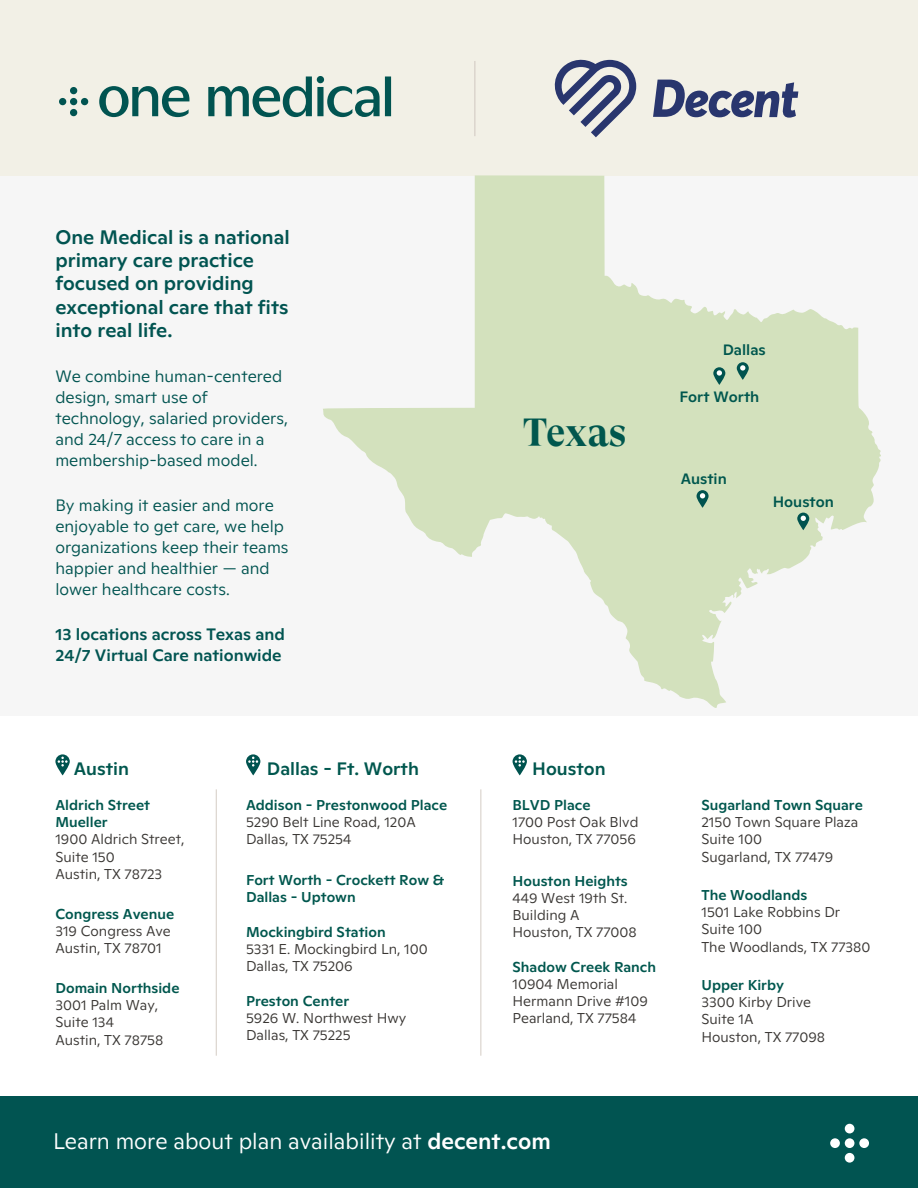
<style>
.page{position:relative;width:918px;height:1188px;background:#fff}
.page>*{position:absolute;margin:0;border:0;box-sizing:border-box;transform-origin:0 0}
.t1{font:700 39px "One GT Super Display";letter-spacing:-.015em;color:#00574e}
.t2{font:300 22.5px "Ginto Normal";color:#fff}
.t3{font:500 19.5px/23.4px "Ginto Normal";color:#015451}
.t4{font:500 18px "Ginto Normal";color:#00574e}
.t5{font:300 16.5px/21px "Ginto Normal";color:#015451}
.t6{font:500 16.5px/21px "Ginto Normal";color:#015451}
.t7{font:500 15px "Ginto Normal";color:#00574e}
.t8{font:300 14.25px/17.1px "Ginto Normal";color:#393633}
.t9{font:500 14.25px/17.1px "Ginto Normal";color:#00574e}
.s1{font-weight:500}
</style>
<div class="page">
<div style="left:0;top:0;width:918px;height:175px;background:#f2f0e6"></div>
<svg style="left:513px;top:754px;width:14px;height:21px"></svg>
<svg style="left:515px;top:757px;width:10px;height:10px"></svg>
<hr style="left:216px;top:789px;width:1px;height:267px;background:#d4ccc4">
<hr style="left:481px;top:789px;width:1px;height:267px;background:#d4ccc4">
<svg style="left:246px;top:754px;width:14px;height:21px"></svg>
<svg style="left:248px;top:757px;width:10px;height:10px"></svg>
<svg style="left:55px;top:754px;width:15px;height:21px"></svg>
<svg style="left:58px;top:757px;width:10px;height:10px"></svg>
<div style="left:0;top:176px;width:918px;height:539px;background:#f4f4f4"></div>
<svg style="left:59px;top:76px;width:332px;height:41px"></svg>
<svg style="left:554px;top:59px;width:82px;height:78px"></svg>
<svg style="left:653px;top:80px;width:145px;height:38px"></svg>
<svg style="left:322px;top:175px;width:559px;height:533px"></svg>
<div style="left:0;top:1097px;width:918px;height:91px;background:#015451"></div>
<div style="left:845px;top:1138px;width:9px;height:10px;background:#fff;border-radius:50%"></div>
<div style="left:845px;top:1124px;width:9px;height:9px;background:#fff;border-radius:50%"></div>
<div style="left:859px;top:1138px;width:10px;height:10px;background:#fff;border-radius:50%"></div>
<div style="left:845px;top:1153px;width:9px;height:10px;background:#fff;border-radius:50%"></div>
<div style="left:830px;top:1138px;width:10px;height:10px;background:#fff;border-radius:50%"></div>
<svg style="left:797px;top:513px;width:12px;height:17px"></svg>
<svg style="left:801px;top:516px;width:5px;height:5px"></svg>
<svg style="left:697px;top:490px;width:12px;height:18px"></svg>
<svg style="left:700px;top:493px;width:5px;height:5px"></svg>
<svg style="left:737px;top:362px;width:12px;height:18px"></svg>
<svg style="left:740px;top:365px;width:5px;height:6px"></svg>
<svg style="left:713px;top:367px;width:12px;height:18px"></svg>
<svg style="left:717px;top:370px;width:5px;height:6px"></svg>
<hr style="left:474px;top:61px;width:1px;height:75px;background:#d4ccc4">
<h3 class="t3" style="left:55px;top:224px;width:236px">One Medical is a national primary care practice focused on providing exceptional care that fits into real life.</h3>
<p class="t5" style="left:55px;top:365px;width:234px">We combine human-centered design, smart use of technology, salaried providers, and 24/7 access to care in a membership-based model.</p>
<p class="t5" style="left:55px;top:494px;width:235px">By making it easier and more enjoyable to get care, we help organizations keep their teams happier and healthier — and lower healthcare costs.</p>
<p class="t6" style="left:55px;top:623px;width:231px">13 locations across Texas and<br>24/7 Virtual Care nationwide</p>
<h1 class="t1" style="left:523px;top:411px;width:104px">Texas</h1>
<p class="t7" style="left:723px;top:339px;width:45px">Dallas</p>
<p class="t7" style="left:679px;top:386px;width:81px">Fort Worth</p>
<p class="t7" style="left:681px;top:468px;width:48px">Austin</p>
<p class="t7" style="left:773px;top:490px;width:63px">Houston</p>
<p class="t4" style="left:74px;top:755px;width:57px">Austin</p>
<p class="t9" style="left:55px;top:796px;width:96px">Aldrich Street<br>Mueller</p>
<p class="t8" style="left:55px;top:830px;width:131px">1900 Aldrich Street,<br>Suite 150<br>Austin, TX 78723</p>
<p class="t9" style="left:55px;top:904px;width:120px">Congress Avenue</p>
<p class="t8" style="left:55px;top:921px;width:117px">319 Congress Ave<br>Austin, TX 78701</p>
<p class="t9" style="left:55px;top:979px;width:126px">Domain Northside</p>
<p class="t8" style="left:55px;top:996px;width:109px">3001 Palm Way,<br>Suite 134<br>Austin, TX 78758</p>
<p class="t4" style="left:267px;top:755px;width:154px">Dallas - Ft. Worth</p>
<p class="t9" style="left:246px;top:796px;width:203px">Addison - Prestonwood Place</p>
<p class="t8" style="left:246px;top:813px;width:171px">5290 Belt Line Road, 120A<br>Dallas, TX 75254</p>
<p class="t9" style="left:246px;top:871px;width:200px">Fort Worth - Crockett Row &amp;<br>Dallas - Uptown</p>
<p class="t9" style="left:246px;top:922px;width:141px">Mockingbird Station</p>
<p class="t8" style="left:246px;top:940px;width:183px">5331 E. Mockingbird Ln, 100<br>Dallas, TX 75206</p>
<p class="t9" style="left:246px;top:991px;width:105px">Preston Center</p>
<p class="t8" style="left:246px;top:1009px;width:162px">5926 W. Northwest Hwy<br>Dallas, TX 75225</p>
<p class="t4" style="left:532px;top:755px;width:75px">Houston</p>
<p class="t9" style="left:513px;top:796px;width:79px">BLVD Place</p>
<p class="t8" style="left:513px;top:813px;width:127px">1700 Post Oak Blvd<br>Houston, TX 77056</p>
<p class="t9" style="left:513px;top:871px;width:117px">Houston Heights</p>
<p class="t8" style="left:513px;top:889px;width:126px">449 West 19th St.<br>Building A<br>Houston, TX 77008</p>
<p class="t9" style="left:513px;top:957px;width:145px">Shadow Creek Ranch</p>
<p class="t8" style="left:513px;top:974px;width:137px">10904 Memorial<br>Hermann Drive #109<br>Pearland, TX 77584</p>
<h2 class="t2" style="left:53px;top:1125px;width:499px">Learn more about plan availability at <span class="s1">decent.com</span></h2>
<p class="t9" style="left:701px;top:796px;width:163px">Sugarland Town Square</p>
<p class="t8" style="left:701px;top:813px;width:158px">2150 Town Square Plaza<br>Suite 100<br>Sugarland, TX 77479</p>
<p class="t9" style="left:701px;top:886px;width:107px">The Woodlands</p>
<p class="t8" style="left:701px;top:903px;width:170px">1501 Lake Robbins Dr<br>Suite 100<br>The Woodlands, TX 77380</p>
<p class="t9" style="left:701px;top:976px;width:84px">Upper Kirby</p>
<p class="t8" style="left:701px;top:993px;width:125px">3300 Kirby Drive<br>Suite 1A<br>Houston, TX 77098</p>
</div>
